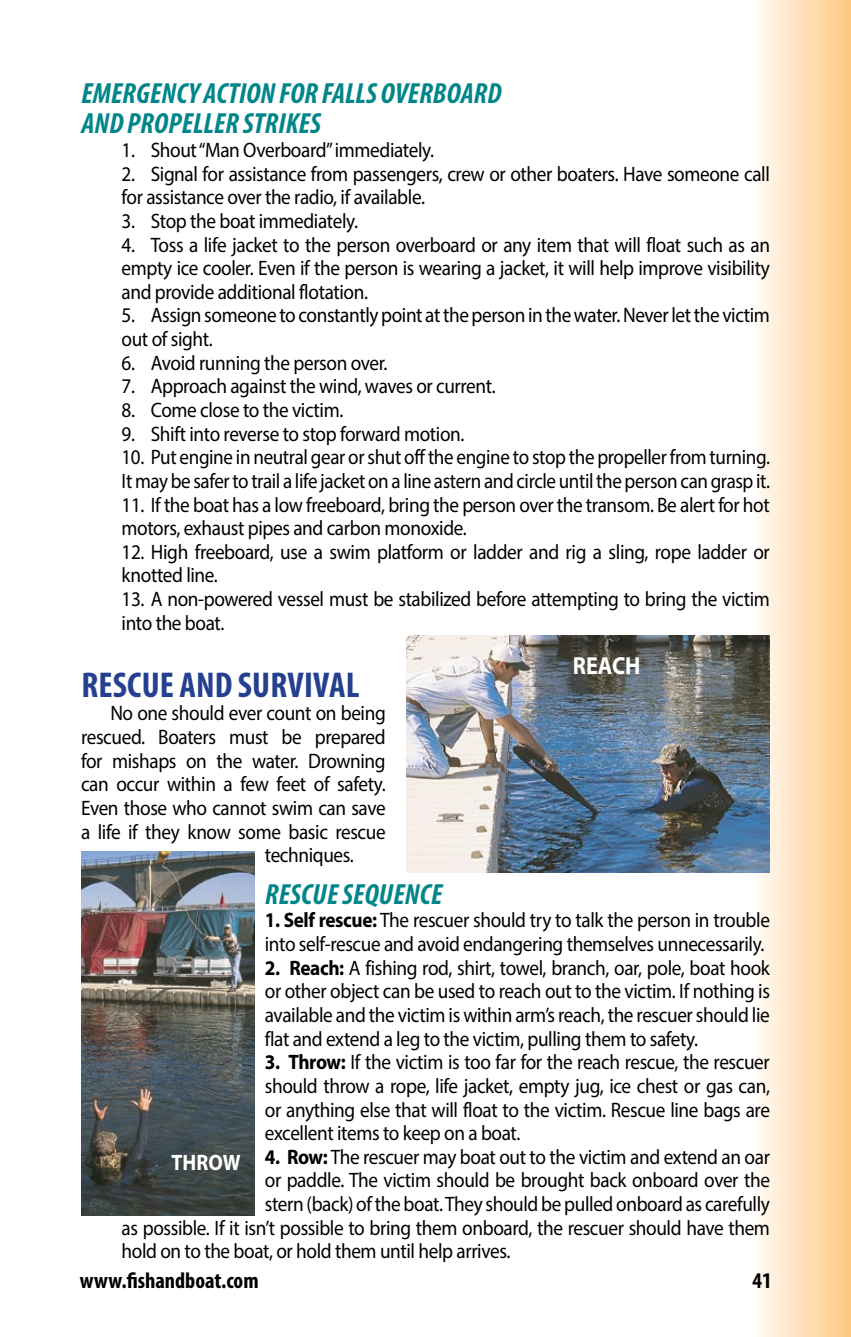
<style>
.page{position:relative;width:851px;height:1337px;background:#fff}
.page>*{position:absolute;margin:0;border:0;box-sizing:border-box;transform-origin:0 0}
.t1{font:700 condensed 36px "Myriad Pro";letter-spacing:.005em;color:#25408f}
.t2{font:italic 700 condensed 29.25px/30.4px "Myriad Pro";letter-spacing:.005em;color:#00868a}
.t3{font:700 24.75px "Myriad Pro";color:#fff;scale:.9 1}
.t4{font:700 condensed 22.5px "Myriad Pro";color:#000}
.t5{font:700 22.28px "Myriad Pro";color:#fff;scale:.9 1}
.t6{font:20.93px/23.6px "Myriad Pro";letter-spacing:-.02em;color:#000;scale:.92 1}
.t7{font:20.93px/23.6px "Myriad Pro";letter-spacing:-.02em;color:#000;scale:.91 1}
.s1{font-weight:700}
</style>
<div class="page">
<div style="left:752px;top:0;width:98px;height:1336px;background:linear-gradient(to right,#fffcfa,#fec883)"></div>
<img style="left:406px;top:635px;width:364px;height:237px">
<img style="left:81px;top:851px;width:174px;height:364px">
<h2 class="t2" style="left:81px;top:77px;width:421px">EMERGENCY ACTION FOR FALLS OVERBOARD<br>AND PROPELLER STRIKES</h2>
<p class="t6" style="left:122px;top:138px;width:341px">1. Shout “Man Overboard” immediately.</p>
<p class="t6" style="left:122px;top:161px;width:706px">2. Signal for assistance from passengers, crew or other boaters. Have someone call for assistance over the radio, if available.</p>
<p class="t6" style="left:122px;top:209px;width:259px">3. Stop the boat immediately.</p>
<p class="t6" style="left:122px;top:232px;width:706px;text-align:justify">4. Toss a life jacket to the person overboard or any item that will float such as an empty ice cooler. Even if the person is wearing a jacket, it will help improve visibility and provide additional flotation.</p>
<p class="t6" style="left:122px;top:303px;width:706px">5. Assign someone to constantly point at the person in the water. Never let the victim out of sight.</p>
<p class="t6" style="left:122px;top:350px;width:290px">6. Avoid running the person over.</p>
<p class="t6" style="left:122px;top:374px;width:408px">7. Approach against the wind, waves or current.</p>
<p class="t6" style="left:122px;top:398px;width:242px">8. Come close to the victim.</p>
<p class="t6" style="left:122px;top:421px;width:374px">9. Shift into reverse to stop forward motion.</p>
<p class="t7" style="left:122px;top:445px;width:714px">10. Put engine in neutral gear or shut off the engine to stop the propeller from turning.<br>It may be safer to trail a life jacket on a line astern and circle until the person can grasp it.</p>
<p class="t6" style="left:122px;top:492px;width:706px">11. If the boat has a low freeboard, bring the person over the transom. Be alert for hot motors, exhaust pipes and carbon monoxide.</p>
<p class="t6" style="left:122px;top:539px;width:706px">12. High freeboard, use a swim platform or ladder and rig a sling, rope ladder or knotted line.</p>
<p class="t6" style="left:122px;top:587px;width:706px">13. A non-powered vessel must be stabilized before attempting to bring the victim into the boat.</p>
<p class="t3" style="left:573px;top:650px;width:77px">REACH</p>
<h1 class="t1" style="left:81px;top:662px;width:279px">RESCUE AND SURVIVAL</h1>
<p class="t6" style="left:110px;top:701px;width:301px">No one should ever count on being</p>
<p class="t6" style="left:81px;top:725px;width:333px">rescued. Boaters must be prepared</p>
<p class="t6" style="left:81px;top:748px;width:332px">for mishaps on the water. Drowning</p>
<p class="t6" style="left:81px;top:772px;width:333px">can occur within a few feet of safety.</p>
<p class="t6" style="left:81px;top:795px;width:332px">Even those who cannot swim can save</p>
<p class="t6" style="left:81px;top:819px;width:333px">a life if they know some basic rescue</p>
<p class="t6" style="left:265px;top:843px;width:98px">techniques.</p>
<h2 class="t2" style="left:265px;top:878px;width:179px">RESCUE SEQUENCE</h2>
<p class="t6" style="left:265px;top:908px;width:550px"><span class="s1">1. Self rescue:</span> The rescuer should try to talk the person in trouble into self-rescue and avoid endangering themselves unnecessarily.</p>
<p class="t6" style="left:265px;top:955px;width:550px;text-align:justify"><span class="s1">2. Reach:</span> A fishing rod, shirt, towel, branch, oar, pole, boat hook or other object can be used to reach out to the victim. If nothing is available and the victim is within arm’s reach, the rescuer should lie flat and extend a leg to the victim, pulling them to safety.</p>
<p class="t6" style="left:265px;top:1050px;width:550px;text-align:justify"><span class="s1">3. Throw:</span> If the victim is too far for the reach rescue, the rescuer should throw a rope, life jacket, empty jug, ice chest or gas can, or anything else that will float to the victim. Rescue line bags are excellent items to keep on a boat.</p>
<p class="t6" style="left:265px;top:1144px;width:550px"><span class="s1">4. Row:</span> The rescuer may boat out to the victim and extend an oar</p>
<p class="t6" style="left:265px;top:1168px;width:550px">or paddle. The victim should be brought back onboard over the</p>
<p class="t6" style="left:265px;top:1191px;width:550px">stern (back) of the boat. They should be pulled onboard as carefully</p>
<p class="t6" style="left:122px;top:1215px;width:706px">as possible. If it isn’t possible to bring them onboard, the rescuer should have them</p>
<p class="t6" style="left:122px;top:1239px;width:424px">hold on to the boat, or hold them until help arrives.</p>
<p class="t5" style="left:172px;top:1147px;width:78px">THROW</p>
<p class="t4" style="left:80px;top:1266px;width:180px">www.fishandboat.com</p>
<p class="t4" style="left:752px;top:1266px;width:21px">41</p>
</div>
